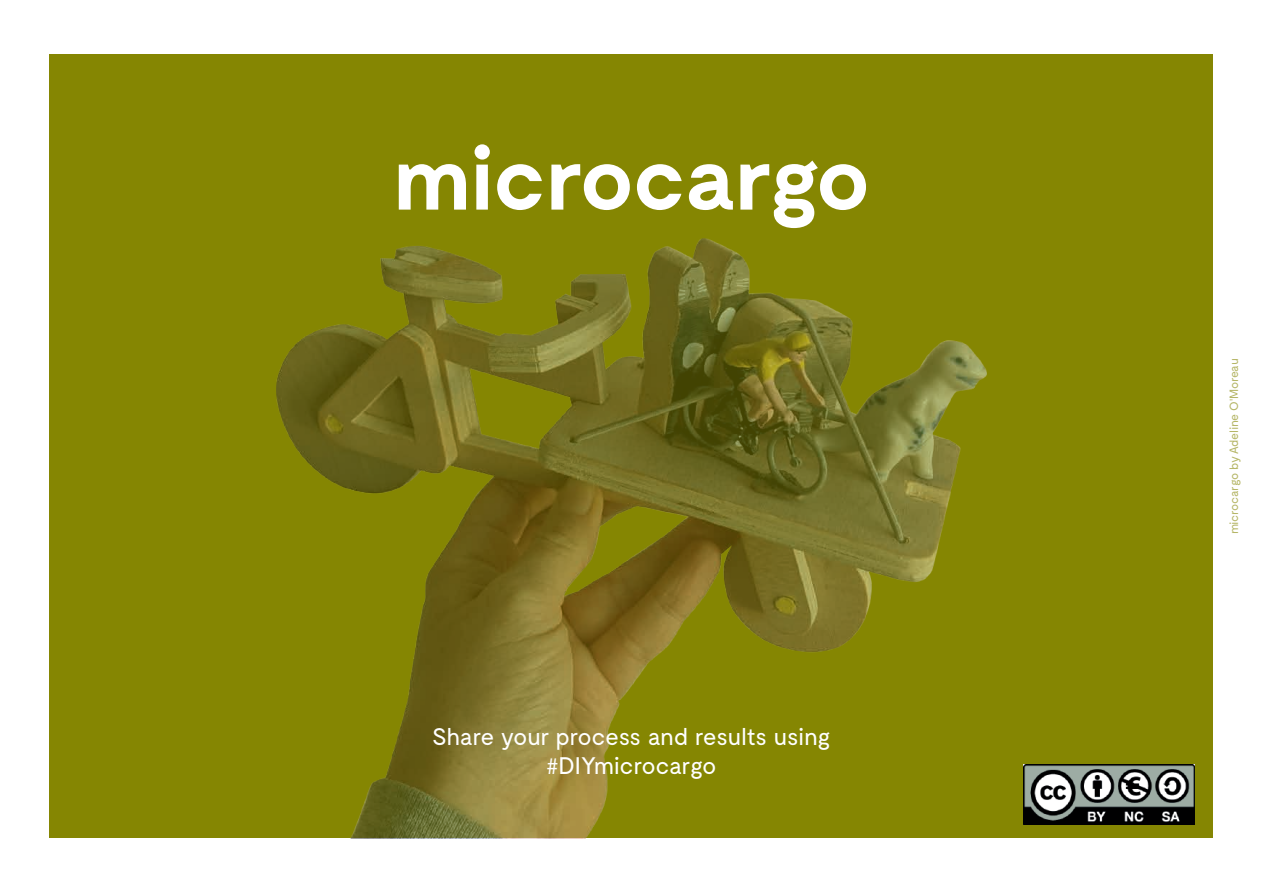
<style>
.page{position:relative;width:1263px;height:893px;background:#fff}
.page>*{position:absolute;margin:0;border:0;box-sizing:border-box;transform-origin:0 0}
.t1{font:700 90px "Moderat Trial";letter-spacing:-.03em;color:#fff}
.t2{font:24px/28.8px "Moderat Trial";letter-spacing:-.025em;color:#fff;text-align:center}
.t3{font:12px "Moderat Trial";letter-spacing:-.025em;color:#858602}
.s1{font-family:"Myriad Pro"}
</style>
<div class="page">
<div style="left:50px;top:55px;width:1163px;height:783px;background:#858602"></div>
<img style="left:276px;top:239px;width:711px;height:599px">
<img style="left:1024px;top:765px;width:170px;height:59px">
<h1 class="t1" style="left:392px;top:144px;width:479px">microcargo</h1>
<p class="t2" style="left:432px;top:724px;width:400px">Share your process and results using <span class="s1">#</span>DIYmicrocargo</p>
<p class="t3" style="left:1229px;top:534px;width:177px;rotate:-90deg">microcargo by Adeline O<span class="s1">'</span>Moreau</p>
</div>
